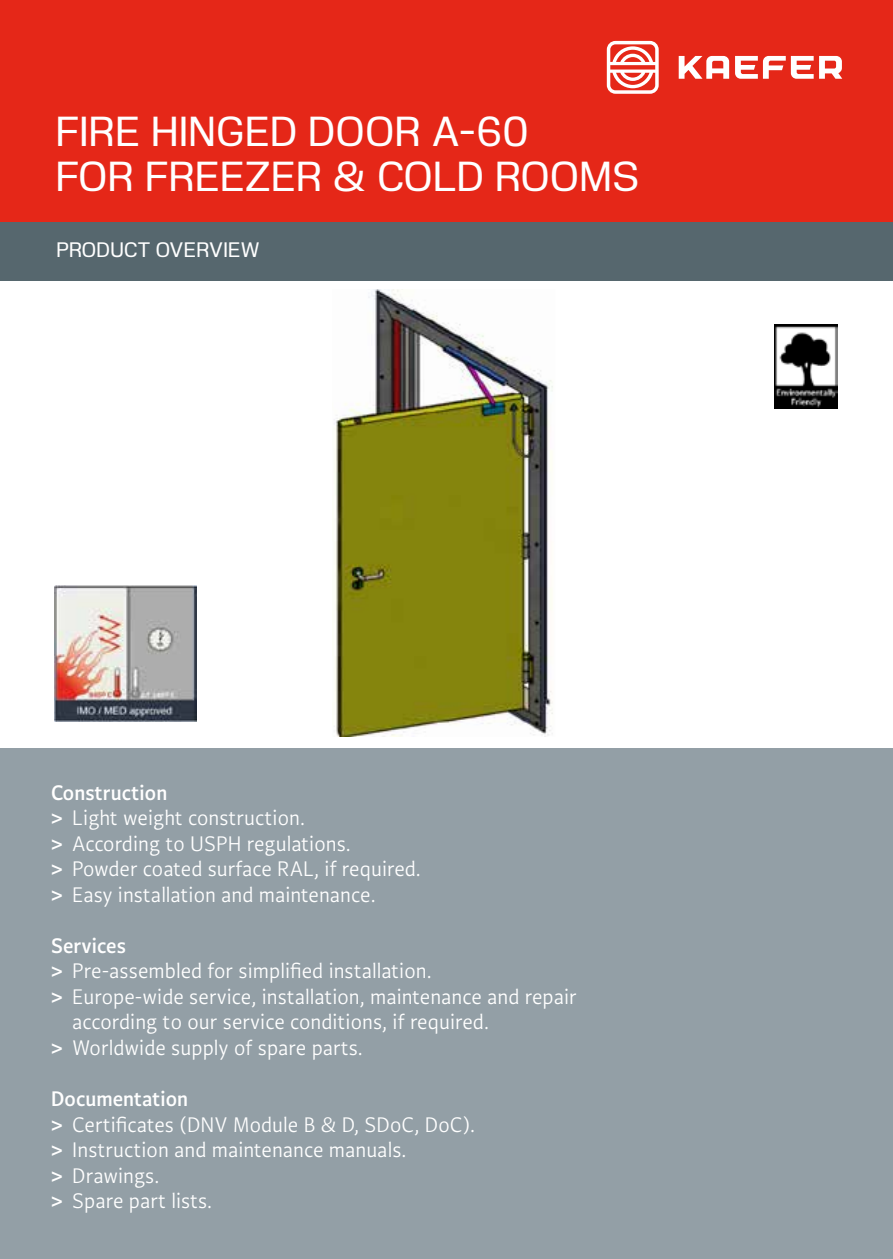
<style>
.page{position:relative;width:893px;height:1259px;background:#fff}
.page>*{position:absolute;margin:0;border:0;box-sizing:border-box;transform-origin:0 0}
.t1{font:600 42px/45px "Kaefer Headline";letter-spacing:.015em;color:#fff}
.t2{font:22.5px/25.5px "Kaefer Copy";letter-spacing:.005em;color:#fff}
.t3{font:600 22.5px "Kaefer Copy";letter-spacing:.005em;color:#fff}
.t4{font:600 21px "Kaefer Headline";letter-spacing:.015em;color:#fff}
.s1{font-weight:600}
</style>
<div class="page">
<img style="left:334px;top:289px;width:219px;height:447px">
<div style="left:0;top:748px;width:893px;height:511px;background:#939fa6"></div>
<div style="left:0;top:221px;width:893px;height:60px;background:#56676e"></div>
<div style="left:0;top:0;width:893px;height:221px;background:#e52718"></div>
<svg style="left:679px;top:56px;width:50px;height:23px"></svg>
<svg style="left:735px;top:56px;width:107px;height:23px"></svg>
<svg style="left:607px;top:41px;width:52px;height:53px"></svg>
<img style="left:774px;top:324px;width:63px;height:84px">
<img style="left:54px;top:585px;width:142px;height:136px">
<h1 class="t1" style="left:56px;top:109px;width:585px">FIRE HINGED DOOR A-60<br>FOR FREEZER &amp; COLD ROOMS</h1>
<p class="t4" style="left:56px;top:238px;width:205px">PRODUCT OVERVIEW</p>
<p class="t2" style="left:51px;top:780px;width:371px"><span class="s1">Construction<br>&gt;</span> Light weight construction.<br><span class="s1">&gt;</span> According to USPH regulations.<br><span class="s1">&gt;</span> Powder coated surface RAL, if required. <span class="s1">&gt;</span> Easy installation and maintenance.</p>
<p class="t3" style="left:51px;top:933px;width:76px">Services</p>
<p class="t2" style="left:51px;top:958px;width:382px"><span class="s1">&gt;</span> Pre-assembled for simplified installation.</p>
<p class="t2" style="left:51px;top:984px;width:527px"><span class="s1">&gt;</span> Europe-wide service, installation, maintenance and repair</p>
<p class="t2" style="left:72px;top:1009px;width:418px">according to our service conditions, if required.</p>
<p class="t2" style="left:51px;top:1035px;width:313px"><span class="s1">&gt;</span> Worldwide supply of spare parts.</p>
<p class="t2" style="left:51px;top:1086px;width:426px"><span class="s1">Documentation<br>&gt;</span> Certificates (DNV Module B &amp; D, SDoC, DoC). <span class="s1">&gt;</span> Instruction and maintenance manuals.<br><span class="s1">&gt;</span> Drawings.<br><span class="s1">&gt;</span> Spare part lists.</p>
</div>
